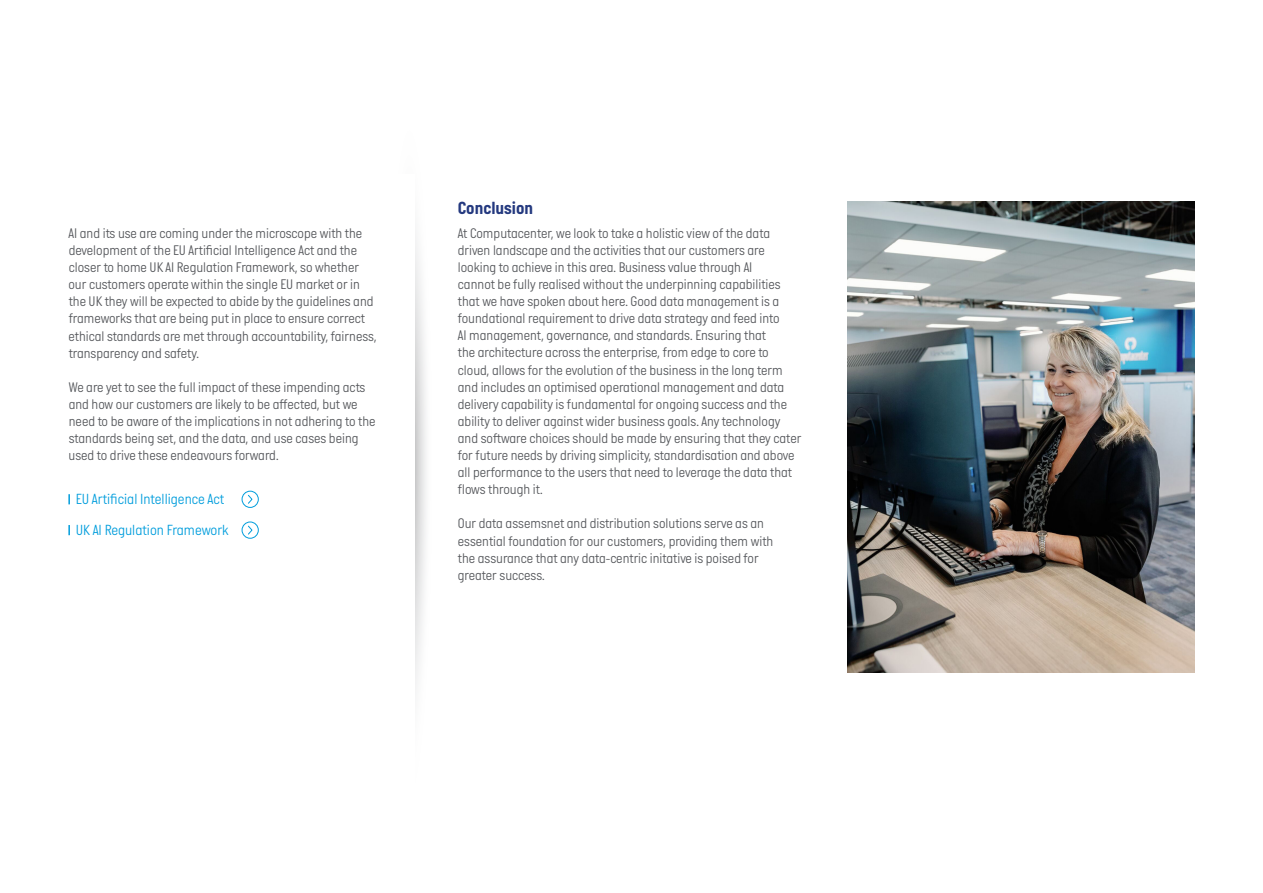
<style>
.page{position:relative;width:1263px;height:893px;background:#fff}
.page>*{position:absolute;margin:0;border:0;box-sizing:border-box;transform-origin:0 0}
.t1{font:700 18px "Italian Plate No One";color:#24397f}
.t2{font:300 15px "Italian Plate No One";color:#009ddc}
.t3{font:300 14.25px/17.1px "Italian Plate No One";color:#54565a}
</style>
<div class="page">
<svg style="left:415px;top:234px;width:11px;height:456px"></svg>
<svg style="left:68px;top:494px;width:2px;height:10px"></svg>
<svg style="left:68px;top:525px;width:2px;height:10px"></svg>
<svg style="left:248px;top:494px;width:5px;height:10px"></svg>
<div style="left:242px;top:491px;width:17px;height:17px;border:1px solid #009ddc;border-radius:50%"></div>
<svg style="left:248px;top:525px;width:5px;height:10px"></svg>
<div style="left:242px;top:522px;width:17px;height:17px;border:1px solid #009ddc;border-radius:50%"></div>
<img style="left:848px;top:202px;width:347px;height:471px">
<p class="t3" style="left:68px;top:225px;width:310px">AI and its use are coming under the microscope with the development of the EU Artificial Intelligence Act and the closer to home UK AI Regulation Framework, so whether our customers operate within the single EU market or in the UK they will be expected to abide by the guidelines and frameworks that are being put in place to ensure correct ethical standards are met through accountability, fairness, transparency and safety.</p>
<p class="t3" style="left:69px;top:379px;width:308px">We are yet to see the full impact of these impending acts and how our customers are likely to be affected, but we need to be aware of the implications in not adhering to the standards being set, and the data, and use cases being used to drive these endeavours forward.</p>
<p class="t2" style="left:76px;top:491px;width:150px">EU Artificial Intelligence Act</p>
<p class="t2" style="left:76px;top:522px;width:154px">UK AI Regulation Framework</p>
<p class="t1" style="left:458px;top:198px;width:77px">Conclusion</p>
<p class="t3" style="left:458px;top:225px;width:345px">At Computacenter, we look to take a holistic view of the data driven landscape and the activities that our customers are looking to achieve in this area. Business value through AI<br>cannot be fully realised without the underpinning capabilities that we have spoken about here. Good data management is a foundational requirement to drive data strategy and feed into<br>AI management, governance, and standards. Ensuring that<br>the architecture across the enterprise, from edge to core to cloud, allows for the evolution of the business in the long term and includes an optimised operational management and data delivery capability is fundamental for ongoing success and the ability to deliver against wider business goals. Any technology and software choices should be made by ensuring that they cater for future needs by driving simplicity, standardisation and above all performance to the users that need to leverage the data that flows through it.</p>
<p class="t3" style="left:458px;top:516px;width:317px">Our data assemsnet and distribution solutions serve as an essential foundation for our customers, providing them with the assurance that any data-centric initative is poised for greater success.</p>
</div>
